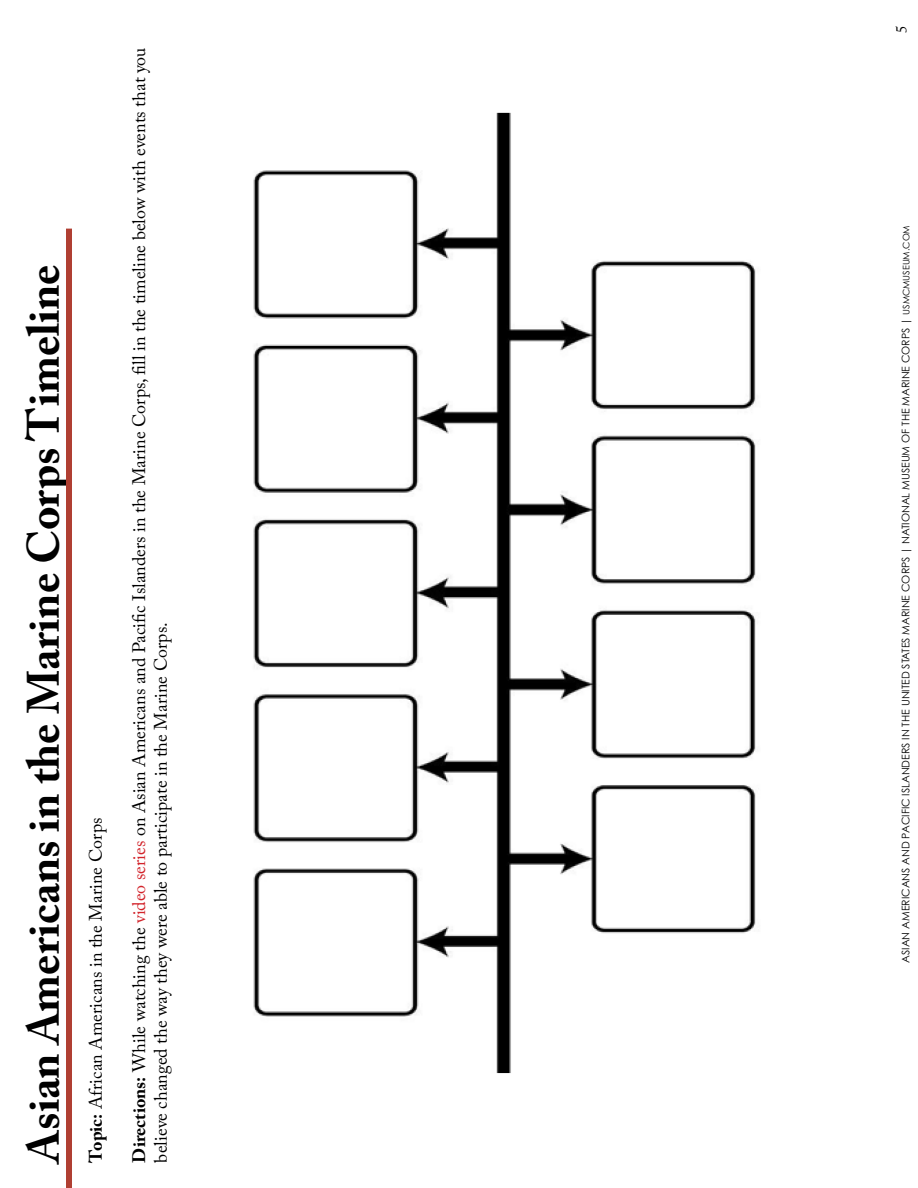
<style>
.page{position:relative;width:918px;height:1188px;background:#fff}
.page>*{position:absolute;margin:0;border:0;box-sizing:border-box;transform-origin:0 0}
.t1{font:700 45px "Adobe Caslon Pro";color:#000}
.t2{font:18px/21.6px "Adobe Caslon Pro";color:#000}
.t3{font:15px "Adobe Caslon Pro";color:#000}
.t4{font:10.5px "Century Gothic";color:#000}
.s1{font-weight:700}
.s2{color:#d2232a}
.s3{font-size:9px}
</style>
<div class="page">
<img style="left:66px;top:112px;width:690px;height:1076px">
<h1 class="t1" style="left:17px;top:1162px;width:900px;rotate:-90deg">Asian Americans in the Marine Corps Timeline</h1>
<p class="t2" style="left:85px;top:1162px;width:346px;rotate:-90deg"><span class="s1">Topic:</span> African Americans in the Marine Corps</p>
<p class="t2" style="left:128px;top:1162px;width:1117px;rotate:-90deg"><span class="s1">Directions:</span> While watching the <span class="s2">video series</span> on Asian Americans and Pacific Islanders in the Marine Corps, fill in the timeline below with events that you believe changed the way they were able to participate in the Marine Corps.</p>
<p class="t3" style="left:893px;top:33px;width:9px;rotate:-90deg">5</p>
<p class="t4" style="left:899px;top:963px;width:739px;rotate:-90deg">ASIAN AMERICANS AND PACIFIC ISLANDERS IN THE UNITED STATES MARINE CORPS | NATIONAL MUSEUM OF THE MARINE CORPS | <span class="s3">USMCMUSEUM.COM</span></p>
</div>
